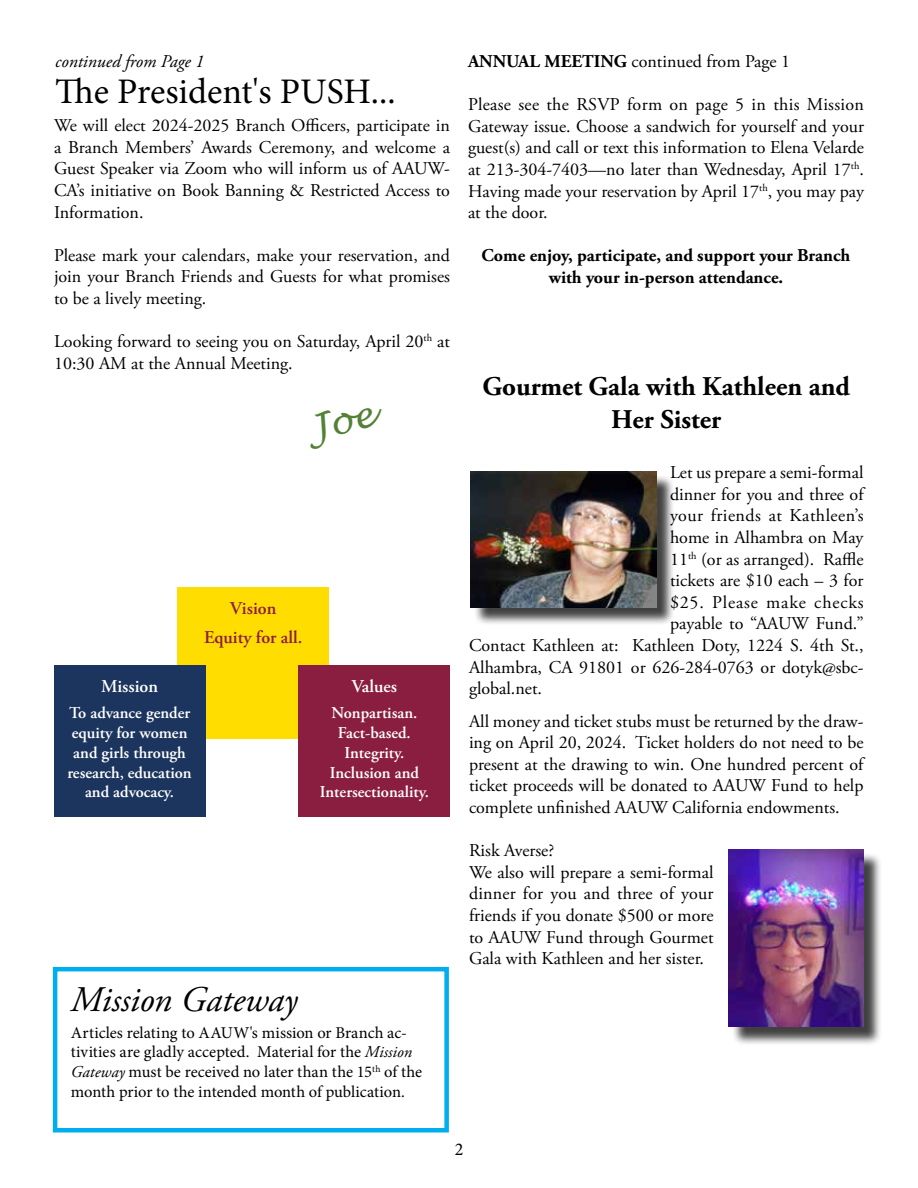
<style>
.page{position:relative;width:918px;height:1188px;background:#fff}
.page>*{position:absolute;margin:0;border:0;box-sizing:border-box;transform-origin:0 0}
.t1{font:36px "Minion Pro";color:#000}
.t2{font:italic 36px "Adobe Garamond Pro";color:#000}
.t3{font:700 27px/32.4px "Adobe Garamond Pro";color:#000;text-align:center}
.t4{font:18px/21.6px "Adobe Garamond Pro";color:#000;text-align:justify}
.t5{font:700 18px/21.6px "Adobe Garamond Pro";color:#000;text-align:center}
.t6{font:18px "Adobe Garamond Pro";letter-spacing:.025em;color:#000}
.t7{font:18px "Adobe Garamond Pro";letter-spacing:.045em;color:#000}
.t8{font:600 18px/28.3px "Adobe Garamond Pro";color:#8a1e41;text-align:center}
.t9{font:italic 18px "Adobe Garamond Pro";color:#000}
.t10{font:600 18px "Adobe Garamond Pro";color:#fff}
.t11{font:18px "Minion Pro";color:#000}
.t12{font:16.5px/19.8px "Minion Pro";color:#000}
.t13{font:600 16.5px/19.8px "Adobe Garamond Pro";color:#fff;text-align:center}
.s1{font-family:"Adobe Garamond Pro";font-style:italic}
.s2{font-weight:700}
</style>
<div class="page">
<div style="left:53px;top:967px;width:396px;height:165px;border:4px solid #00aeef"></div>
<div style="left:473px;top:474px;width:201px;height:152px;background:#000;opacity:.75"></div>
<img style="left:471px;top:472px;width:185px;height:135px">
<div style="left:731px;top:852px;width:152px;height:193px;background:#000;opacity:.75"></div>
<img style="left:729px;top:850px;width:135px;height:177px">
<div style="left:178px;top:588px;width:151px;height:151px;background:#fd0"></div>
<div style="left:54px;top:665px;width:151px;height:151px;background:#1c355e"></div>
<div style="left:299px;top:665px;width:151px;height:151px;background:#8a1e41"></div>
<p class="t9" style="left:55px;top:50px;width:150px">continued from Page 1</p>
<h1 class="t1" style="left:55px;top:67px;width:342px">The President's PUSH...</h1>
<p class="t4" style="left:54px;top:115px;width:398px">We will elect 2024-2025 Branch Officers, participate in a Branch Members’ Awards Ceremony, and welcome a Guest Speaker via Zoom who will inform us of AAUW-CA’s initiative on Book Banning &amp; Restricted Access to Information.</p>
<p class="t4" style="left:54px;top:245px;width:398px">Please mark your calendars, make your reservation, and join your Branch Friends and Guests for what promises to be a lively meeting.</p>
<p class="t4" style="left:54px;top:331px;width:398px">Looking forward to seeing you on Saturday, April 20<sup>th</sup> at<br>10:30 AM at the Annual Meeting.</p>
<p class="t8" style="left:204px;top:595px;width:100px">Vision<br>Equity for all.</p>
<p class="t10" style="left:101px;top:675px;width:58px">Mission</p>
<p class="t13" style="left:68px;top:703px;width:126px">To advance gender equity for women and girls through research, education and advocacy.</p>
<p class="t10" style="left:352px;top:675px;width:47px">Values</p>
<p class="t13" style="left:320px;top:703px;width:111px">Nonpartisan.<br>Fact-based.<br>Integrity.<br>Inclusion and<br>Intersectionality.</p>
<h1 class="t2" style="left:71px;top:978px;width:228px">Mission Gateway</h1>
<p class="t12" style="left:71px;top:1023px;width:353px">Articles relating to AAUW's mission or Branch ac&shy;tivities are gladly accepted. Material for the <span class="s1">Mission Gateway</span> must be received no later than the 15<sup>th</sup> of the month prior to the intended month of publication.</p>
<p class="t4" style="left:468px;top:51px;width:324px"><span class="s2">ANNUAL MEETING</span> continued from Page 1</p>
<p class="t4" style="left:468px;top:94px;width:398px">Please see the RSVP form on page 5 in this Mission Gateway issue. Choose a sandwich for yourself and your guest(s) and call or text this information to Elena Velarde at 213-304-7403—no later than Wednesday, April 17<sup>th</sup>.<br>Having made your reservation by April 17<sup>th</sup>, you may pay at the door.</p>
<p class="t5" style="left:482px;top:245px;width:370px">Come enjoy, participate, and support your Branch with your in-person attendance.</p>
<h2 class="t3" style="left:482px;top:371px;width:369px">Gourmet Gala with Kathleen and<br>Her Sister</h2>
<p class="t4" style="left:670px;top:462px;width:195px">Let us prepare a semi-formal</p>
<p class="t4" style="left:670px;top:484px;width:195px">dinner for you and three of</p>
<p class="t6" style="left:670px;top:505px;width:195px">your friends at Kathleen’s</p>
<p class="t4" style="left:670px;top:527px;width:195px">home in Alhambra on May</p>
<p class="t4" style="left:670px;top:549px;width:195px">11<sup>th</sup> (or as arranged). Raffle</p>
<p class="t4" style="left:670px;top:570px;width:195px">tickets are $10 each – 3 for</p>
<p class="t7" style="left:670px;top:591px;width:195px">$25. Please make checks</p>
<p class="t4" style="left:670px;top:614px;width:195px">payable to “AAUW Fund.”</p>
<p class="t4" style="left:469px;top:635px;width:396px">Contact Kathleen at: Kathleen Doty, 1224 S. 4th St.,</p>
<p class="t4" style="left:469px;top:657px;width:396px">Alhambra, CA 91801 or 626-284-0763 or dotyk@sbc-</p>
<p class="t4" style="left:469px;top:678px;width:75px">global.net.</p>
<p class="t4" style="left:469px;top:711px;width:396px">All money and ticket stubs must be returned by the draw&shy;ing on April 20, 2024. Ticket holders do not need to be present at the drawing to win. One hundred percent of ticket proceeds will be donated to AAUW Fund to help complete unfinished AAUW California endowments.</p>
<p class="t4" style="left:469px;top:840px;width:246px;text-align:left">Risk Averse?<br>We also will prepare a semi-formal dinner for you and three of your friends if you donate $500 or more to AAUW Fund through Gourmet<br>Gala with Kathleen and her sister.</p>
<p class="t11" style="left:455px;top:1137px;width:10px">2</p>
</div>
